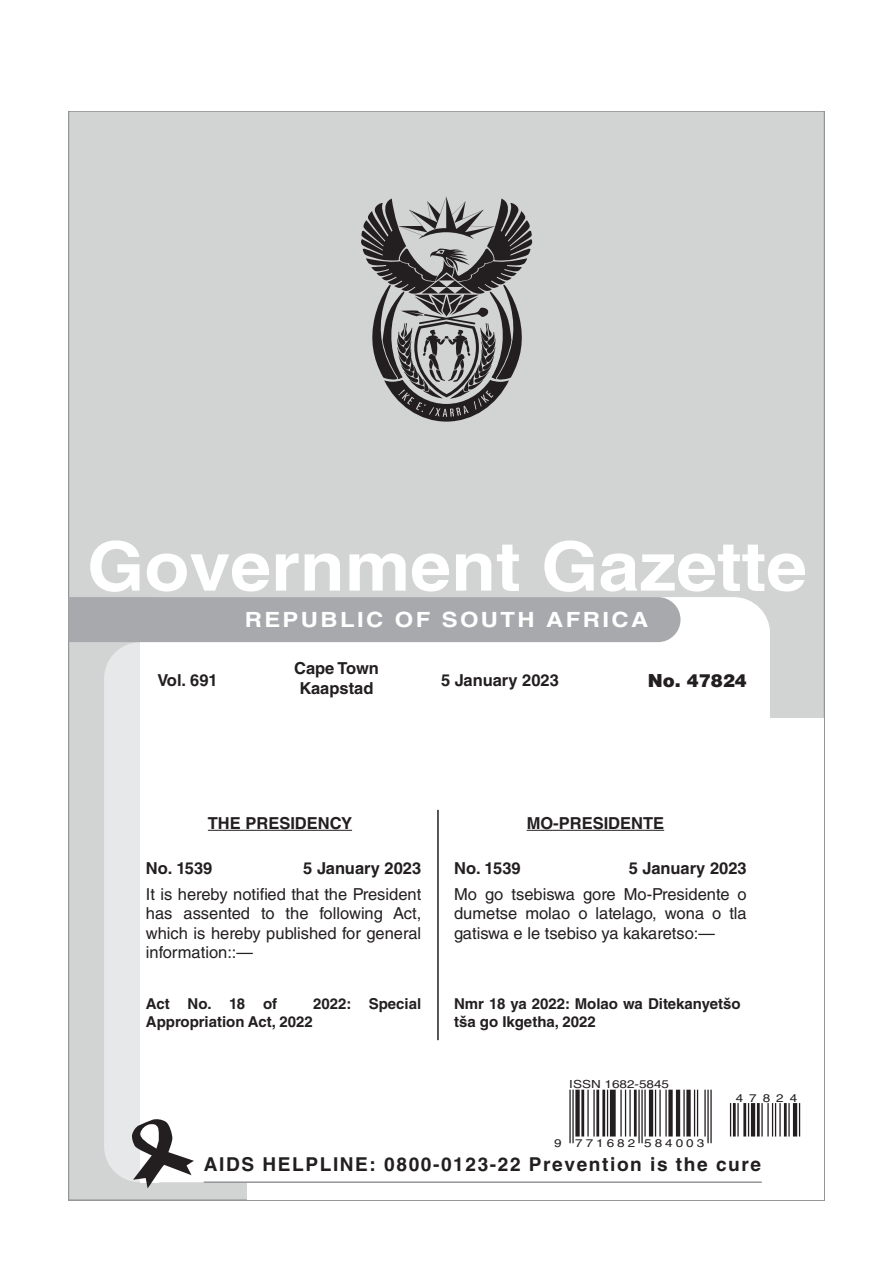
<style>
.page{position:relative;width:893px;height:1263px;background:#fff}
.page>*{position:absolute;margin:0;border:0;box-sizing:border-box;transform-origin:0 0}
.t1{font:700 68.1px "Helvetica LT Std";color:#fff;scale:1.08 1}
.t2{font:700 21px "Helvetica LT Std";letter-spacing:.1em;color:#fff;scale:1.14 1}
.t3{font:700 19.05px "Helvetica LT Std";letter-spacing:.085em;color:#231f20}
.t4{font:900 18px "Helvetica LT Std";color:#231f20}
.t5{font:16.5px/19.5px "Helvetica LT Std";color:#231f20;text-align:justify}
.t6{font:700 16.5px/19.5px "Helvetica LT Std";color:#231f20;text-align:center}
.t7{font:700 15px/18px "Helvetica LT Std";color:#231f20}
.t8{font:11.1px "Helvetica LT Std";letter-spacing:.22em;color:#231f20;scale:1.21 1}
.t9{font:11.1px "Helvetica LT Std";color:#231f20;scale:1.21 1}
</style>
<div class="page">
<div style="left:68px;top:111px;width:756px;height:1089px;background:#d2d3d3"></div>
<div style="left:248px;top:719px;width:576px;height:481px;background:#fff"></div>
<div style="left:104px;top:643px;width:36px;height:538px;background:#e7e8e9"></div>
<div style="left:140px;top:642px;width:19px;height:540px;background:#fff"></div>
<svg style="left:159px;top:597px;width:611px;height:585px"></svg>
<hr style="left:204px;top:1181px;width:558px;height:2px;background:#939598">
<svg style="left:131px;top:1118px;width:63px;height:70px"></svg>
<div style="left:68px;top:597px;width:612px;height:45px;background:#a8a9ad"></div>
<svg style="left:361px;top:197px;width:172px;height:225px"></svg>
<hr style="left:437px;top:810px;width:2px;height:230px;background:#231f20">
<hr style="left:208px;top:830px;width:144px;height:1px;background:#231f20">
<hr style="left:527px;top:830px;width:137px;height:1px;background:#231f20">
<hr style="left:569px;top:1090px;width:2px;height:53px;background:#231f20">
<hr style="left:572px;top:1090px;width:2px;height:53px;background:#231f20">
<hr style="left:576px;top:1090px;width:3px;height:46px;background:#231f20">
<hr style="left:581px;top:1090px;width:3px;height:46px;background:#231f20">
<hr style="left:587px;top:1090px;width:2px;height:46px;background:#231f20">
<hr style="left:593px;top:1090px;width:2px;height:46px;background:#231f20">
<hr style="left:596px;top:1090px;width:3px;height:46px;background:#231f20">
<hr style="left:602px;top:1090px;width:3px;height:46px;background:#231f20">
<hr style="left:607px;top:1090px;width:1px;height:46px;background:#231f20">
<div style="left:610px;top:1090px;width:5px;height:46px;background:#231f20"></div>
<hr style="left:620px;top:1090px;width:2px;height:46px;background:#231f20">
<hr style="left:625px;top:1090px;width:1px;height:46px;background:#231f20">
<hr style="left:629px;top:1090px;width:2px;height:46px;background:#231f20">
<hr style="left:634px;top:1090px;width:3px;height:46px;background:#231f20">
<hr style="left:638px;top:1090px;width:2px;height:53px;background:#231f20">
<hr style="left:641px;top:1090px;width:2px;height:53px;background:#231f20">
<hr style="left:644px;top:1090px;width:2px;height:46px;background:#231f20">
<hr style="left:649px;top:1090px;width:4px;height:46px;background:#231f20">
<hr style="left:655px;top:1090px;width:1px;height:46px;background:#231f20">
<hr style="left:659px;top:1090px;width:2px;height:46px;background:#231f20">
<hr style="left:665px;top:1090px;width:2px;height:46px;background:#231f20">
<hr style="left:669px;top:1090px;width:3px;height:46px;background:#231f20">
<hr style="left:676px;top:1090px;width:4px;height:46px;background:#231f20">
<hr style="left:683px;top:1090px;width:2px;height:46px;background:#231f20">
<hr style="left:687px;top:1090px;width:3px;height:46px;background:#231f20">
<hr style="left:694px;top:1090px;width:1px;height:46px;background:#231f20">
<hr style="left:697px;top:1090px;width:1px;height:46px;background:#231f20">
<hr style="left:704px;top:1090px;width:2px;height:46px;background:#231f20">
<hr style="left:707px;top:1090px;width:2px;height:53px;background:#231f20">
<hr style="left:710px;top:1090px;width:2px;height:53px;background:#231f20">
<hr style="left:730px;top:1103px;width:1px;height:33px;background:#231f20">
<hr style="left:733px;top:1103px;width:3px;height:33px;background:#231f20">
<hr style="left:737px;top:1103px;width:2px;height:33px;background:#231f20">
<hr style="left:743px;top:1103px;width:3px;height:33px;background:#231f20">
<hr style="left:748px;top:1103px;width:1px;height:33px;background:#231f20">
<hr style="left:751px;top:1103px;width:4px;height:33px;background:#231f20">
<hr style="left:757px;top:1103px;width:3px;height:33px;background:#231f20">
<hr style="left:761px;top:1103px;width:2px;height:33px;background:#231f20">
<hr style="left:767px;top:1103px;width:2px;height:33px;background:#231f20">
<hr style="left:772px;top:1103px;width:1px;height:33px;background:#231f20">
<hr style="left:775px;top:1103px;width:1px;height:33px;background:#231f20">
<hr style="left:779px;top:1103px;width:2px;height:33px;background:#231f20">
<hr style="left:784px;top:1103px;width:3px;height:33px;background:#231f20">
<hr style="left:788px;top:1103px;width:2px;height:33px;background:#231f20">
<hr style="left:793px;top:1103px;width:4px;height:33px;background:#231f20">
<hr style="left:799px;top:1103px;width:1px;height:33px;background:#231f20">
<h1 class="t1" style="left:87px;top:525px;width:668px">Government Gazette</h1>
<p class="t2" style="left:245px;top:607px;width:355px">REPUBLIC OF SOUTH AFRICA</p>
<p class="t6" style="left:294px;top:658px;width:86px">Cape Town<br>Kaapstad</p>
<p class="t6" style="left:157px;top:670px;width:62px">Vol. 691</p>
<p class="t6" style="left:441px;top:670px;width:119px">5 January 2023</p>
<p class="t4" style="left:648px;top:668px;width:101px">No. 47824</p>
<p class="t6" style="left:208px;top:813px;width:146px">The Presidency</p>
<p class="t6" style="left:527px;top:813px;width:139px">MO-PRESIDENTE</p>
<p class="t6" style="left:146px;top:858px;width:68px">No. 1539</p>
<p class="t6" style="left:303px;top:858px;width:119px">5 January 2023</p>
<p class="t6" style="left:454px;top:858px;width:68px">No. 1539</p>
<p class="t6" style="left:629px;top:858px;width:119px">5 January 2023</p>
<p class="t5" style="left:454px;top:884px;width:294px">Mo go tsebiswa gore Mo-Presidente o dumetse molao o latelago, wona o tla gatiswa e le tsebiso ya kakaretso:—</p>
<p class="t5" style="left:146px;top:884px;width:277px">It is hereby notified that the President has assented to the following Act, which is hereby published for general information::—</p>
<p class="t7" style="left:146px;top:994px;width:133px">Act No. 18 of</p>
<p class="t7" style="left:313px;top:994px;width:110px">2022: Special</p>
<p class="t7" style="left:146px;top:1012px;width:169px">Appropriation Act, 2022</p>
<p class="t7" style="left:454px;top:994px;width:288px">Nmr 18 ya 2022: Molao wa Ditekanyetšo tša go Ikgetha, 2022</p>
<p class="t9" style="left:569px;top:1077px;width:84px">ISSN 1682-5845</p>
<p class="t8" style="left:554px;top:1136px;width:125px">9 771682 584003</p>
<p class="t8" style="left:736px;top:1091px;width:52px">47824</p>
<p class="t3" style="left:204px;top:1153px;width:559px">AIDS HELPLINE: 0800-0123-22 Prevention is the cure</p>
</div>
